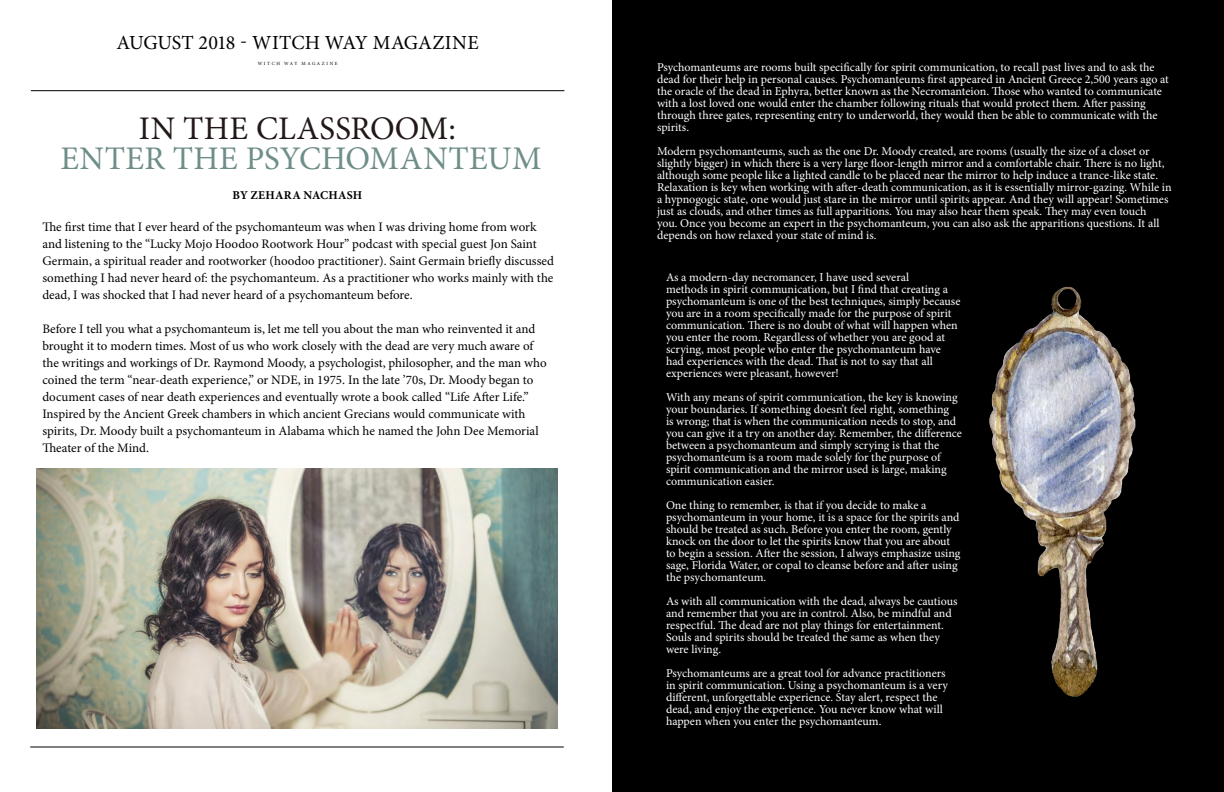
<style>
.page{position:relative;width:1224px;height:792px;background:#fff}
.page>*{position:absolute;margin:0;border:0;box-sizing:border-box;transform-origin:0 0}
.t1{font:33px "Minion Pro";letter-spacing:.01em;color:#6f8e89}
.t2{font:33px "Minion Pro";letter-spacing:.005em;color:#231818}
.t3{font:20px "Minion Pro";color:#000}
.t4{font:13px/17px "Minion Pro";letter-spacing:-.005em;color:#000}
.t5{font:12px/12px "Minion Pro";letter-spacing:-.005em;color:#fff}
.t6{font:700 12px "Minion Pro";letter-spacing:.015em;color:#000}
.t7{font:4.8px "Minion Pro";letter-spacing:.34em;color:#000}
</style>
<div class="page">
<hr style="left:30px;top:747px;width:534px;height:1px;background:#000">
<hr style="left:31px;top:91px;width:533px;height:1px;background:#000">
<div style="left:612px;top:0;width:612px;height:792px;background:#000"></div>
<img style="left:36px;top:469px;width:522px;height:260px">
<img style="left:989px;top:286px;width:147px;height:411px">
<h2 class="t3" style="left:116px;top:29px;width:364px">AUGUST 2018 - WITCH WAY MAGAZINE</h2>
<p class="t7" style="left:258px;top:60px;width:81px">WITCH WAY MAGAZINE</p>
<h1 class="t2" style="left:139px;top:106px;width:319px">IN THE CLASSROOM:</h1>
<h1 class="t1" style="left:61px;top:136px;width:483px">ENTER THE PSYCHOMANTEUM</h1>
<p class="t6" style="left:233px;top:187px;width:131px">BY ZEHARA NACHASH</p>
<p class="t4" style="left:42px;top:219px;width:513px">The first time that I ever heard of the psychomanteum was when I was driving home from work and listening to the “Lucky Mojo Hoodoo Rootwork Hour” podcast with special guest Jon Saint Germain, a spiritual reader and rootworker (hoodoo practitioner). Saint Germain briefly discussed something I had never heard of: the psychomanteum. As a practitioner who works mainly with the dead, I was shocked that I had never heard of a psychomanteum before.</p>
<p class="t4" style="left:42px;top:321px;width:506px">Before I tell you what a psychomanteum is, let me tell you about the man who reinvented it and brought it to modern times. Most of us who work closely with the dead are very much aware of the writings and workings of Dr. Raymond Moody, a psychologist, philosopher, and the man who coined the term “near-death experience,” or NDE, in 1975. In the late ’70s, Dr. Moody began to document cases of near death experiences and eventually wrote a book called “Life After Life.” Inspired by the Ancient Greek chambers in which ancient Grecians would communicate with spirits, Dr. Moody built a psychomanteum in Alabama which he named the John Dee Memorial Theater of the Mind.</p>
<p class="t5" style="left:657px;top:61px;width:513px">Psychomanteums are rooms built specifically for spirit communication, to recall past lives and to ask the dead for their help in personal causes. Psychomanteums first appeared in Ancient Greece 2,500 years ago at the oracle of the dead in Ephyra, better known as the Necromanteion. Those who wanted to communicate with a lost loved one would enter the chamber following rituals that would protect them. After passing through three gates, representing entry to underworld, they would then be able to communicate with the spirits.</p>
<p class="t5" style="left:657px;top:145px;width:516px">Modern psychomanteums, such as the one Dr. Moody created, are rooms (usually the size of a closet or slightly bigger) in which there is a very large floor-length mirror and a comfortable chair. There is no light, although some people like a lighted candle to be placed near the mirror to help induce a trance-like state.<br>Relaxation is key when working with after-death communication, as it is essentially mirror-gazing. While in a hypnogogic state, one would just stare in the mirror until spirits appear. And they will appear! Sometimes just as clouds, and other times as full apparitions. You may also hear them speak. They may even touch<br>you. Once you become an expert in the psychomanteum, you can also ask the apparitions questions. It all depends on how relaxed your state of mind is.</p>
<p class="t5" style="left:666px;top:271px;width:296px">As a modern-day necromancer, I have used several<br>methods in spirit communication, but I find that creating a psychomanteum is one of the best techniques, simply because you are in a room specifically made for the purpose of spirit communication. There is no doubt of what will happen when you enter the room. Regardless of whether you are good at scrying, most people who enter the psychomanteum have had experiences with the dead. That is not to say that all experiences were pleasant, however!</p>
<p class="t5" style="left:666px;top:391px;width:298px">With any means of spirit communication, the key is knowing your boundaries. If something doesn’t feel right, something<br>is wrong; that is when the communication needs to stop, and you can give it a try on another day. Remember, the difference between a psychomanteum and simply scrying is that the psychomanteum is a room made solely for the purpose of spirit communication and the mirror used is large, making communication easier.</p>
<p class="t5" style="left:666px;top:499px;width:296px">One thing to remember, is that if you decide to make a psychomanteum in your home, it is a space for the spirits and should be treated as such. Before you enter the room, gently knock on the door to let the spirits know that you are about to begin a session. After the session, I always emphasize using sage, Florida Water, or copal to cleanse before and after using the psychomanteum.</p>
<p class="t5" style="left:666px;top:595px;width:293px">As with all communication with the dead, always be cautious and remember that you are in control. Also, be mindful and respectful. The dead are not play things for entertainment.<br>Souls and spirits should be treated the same as when they were living.</p>
<p class="t5" style="left:666px;top:667px;width:284px">Psychomanteums are a great tool for advance practitioners in spirit communication. Using a psychomanteum is a very different, unforgettable experience. Stay alert, respect the dead, and enjoy the experience. You never know what will happen when you enter the psychomanteum.</p>
</div>
